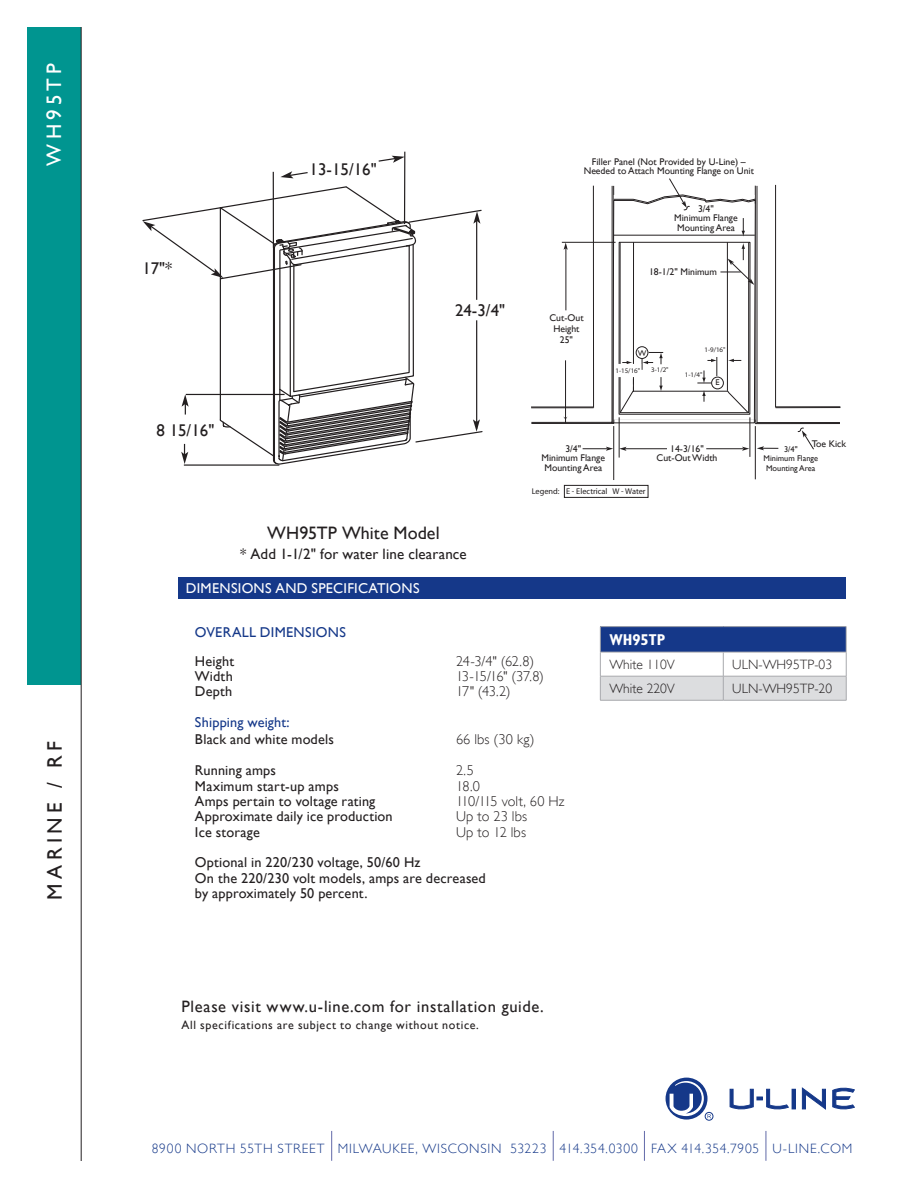
<style>
.page{position:relative;width:918px;height:1188px;background:#fff}
.page>*{position:absolute;margin:0;border:0;box-sizing:border-box;transform-origin:0 0}
.t1{font:21px "Gill Sans";letter-spacing:.205em;color:#231f20}
.t2{font:21px "Gill Sans";letter-spacing:.2em;color:#fff}
.t3{font:18px "Gill Sans";color:#231f20}
.t4{font:16.95px "Gill Sans";color:#231f20}
.t5{font:16.5px "Gill Sans";letter-spacing:.04em;color:#231f20}
.t6{font:700 condensed 15.75px "Gill Sans";color:#fff}
.t7{font:15px "Gill Sans";letter-spacing:.01em;color:#231f20}
.t8{font:14.25px/15.5px "Gill Sans";letter-spacing:.01em;color:#231f20}
.t9{font:300 14.25px "Gill Sans";letter-spacing:.005em;color:#231f20}
.t10{font:14.25px "Gill Sans";letter-spacing:.015em;color:#153889}
.t11{font:14.25px "Gill Sans";letter-spacing:.02em;color:#fff}
.t12{font:300 13.5px "Gill Sans";letter-spacing:.055em;color:#153889}
.t13{font:300 13.5px "Gill Sans";color:#231f20}
.t14{font:12px "Gill Sans";letter-spacing:.05em;color:#231f20}
.t15{font:9.75px/9.8px "Gill Sans";color:#231f20;text-align:center}
.t16{font:8.25px/9.8px "Gill Sans";color:#231f20;text-align:center}
.t17{font:8.25px "Myriad";color:#231f20}
.t18{font:6.9px "Myriad";color:#231f20}
</style>
<div class="page">
<svg style="left:564px;top:243px;width:4px;height:7px"></svg>
<hr style="left:566px;top:247px;width:1px;height:63px;background:#231f20">
<hr style="left:757px;top:422px;width:83px;height:1px;background:#231f20">
<hr style="left:531px;top:422px;width:81px;height:1px;background:#231f20">
<hr style="left:593px;top:186px;width:1px;height:221px;background:#231f20">
<hr style="left:755px;top:423px;width:85px;height:1px;background:#231f20">
<hr style="left:531px;top:423px;width:83px;height:1px;background:#231f20">
<hr style="left:776px;top:407px;width:64px;height:1px;background:#231f20">
<hr style="left:531px;top:407px;width:63px;height:1px;background:#231f20">
<hr style="left:776px;top:406px;width:64px;height:1px;background:#231f20">
<hr style="left:775px;top:185px;width:1px;height:222px;background:#231f20">
<hr style="left:624px;top:448px;width:43px;height:1px;background:#231f20">
<hr style="left:706px;top:448px;width:37px;height:1px;background:#231f20">
<svg style="left:742px;top:447px;width:7px;height:4px"></svg>
<svg style="left:583px;top:447px;width:30px;height:4px"></svg>
<svg style="left:620px;top:447px;width:7px;height:4px"></svg>
<hr style="left:750px;top:417px;width:1px;height:40px;background:#231f20">
<hr style="left:755px;top:426px;width:1px;height:53px;background:#231f20">
<hr style="left:619px;top:417px;width:1px;height:41px;background:#231f20">
<hr style="left:613px;top:426px;width:1px;height:54px;background:#231f20">
<svg style="left:797px;top:428px;width:17px;height:22px"></svg>
<hr style="left:562px;top:242px;width:54px;height:1px;background:#231f20">
<hr style="left:565px;top:360px;width:1px;height:63px;background:#231f20">
<svg style="left:757px;top:446px;width:21px;height:4px"></svg>
<svg style="left:611px;top:178px;width:147px;height:246px"></svg>
<div style="left:564px;top:485px;width:84px;height:13px;border:1px solid #231f20"></div>
<div style="left:178px;top:577px;width:668px;height:21px;background:#153889"></div>
<hr style="left:331px;top:1131px;width:1px;height:30px;background:#6169a8">
<hr style="left:553px;top:1131px;width:1px;height:30px;background:#6169a8">
<hr style="left:644px;top:1131px;width:1px;height:30px;background:#6169a8">
<hr style="left:766px;top:1131px;width:1px;height:30px;background:#6169a8">
<div style="left:27px;top:27px;width:54px;height:657px;background:#009590"></div>
<hr style="left:81px;top:27px;width:1px;height:1134px;background:#231f20">
<div style="left:792px;top:1089px;width:4px;height:20px;border:1px solid #153889"></div>
<svg style="left:802px;top:1088px;width:24px;height:21px"></svg>
<svg style="left:833px;top:1087px;width:22px;height:23px"></svg>
<svg style="left:730px;top:1089px;width:59px;height:21px"></svg>
<svg style="left:666px;top:1078px;width:45px;height:42px"></svg>
<div style="left:705px;top:1112px;width:8px;height:9px;border:1px solid #153889;border-radius:50%"></div>
<hr style="left:273px;top:172px;width:1px;height:76px;background:#231f20">
<hr style="left:404px;top:152px;width:1px;height:72px;background:#231f20">
<svg style="left:378px;top:156px;width:27px;height:7px"></svg>
<svg style="left:280px;top:171px;width:28px;height:7px"></svg>
<svg style="left:417px;top:209px;width:66px;height:234px"></svg>
<hr style="left:184px;top:464px;width:95px;height:2px;background:#231f20">
<svg style="left:142px;top:185px;width:275px;height:280px"></svg>
<hr style="left:600px;top:626px;width:123px;height:1px;background:#a8a9ad">
<hr style="left:723px;top:626px;width:123px;height:1px;background:#a8a9ad">
<svg style="left:600px;top:627px;width:247px;height:73px"></svg>
<hr style="left:600px;top:700px;width:123px;height:1px;background:#a8a9ad">
<hr style="left:723px;top:700px;width:123px;height:1px;background:#a8a9ad">
<h1 class="t2" style="left:42px;top:166px;width:104px;rotate:-90deg">WH95TP</h1>
<h1 class="t1" style="left:43px;top:900px;width:160px;rotate:-90deg">MARINE / RF</h1>
<p class="t4" style="left:142px;top:259px;width:32px">17"*</p>
<p class="t4" style="left:310px;top:159px;width:69px">13-15/16"</p>
<p class="t4" style="left:455px;top:300px;width:52px">24-3/4"</p>
<p class="t4" style="left:157px;top:420px;width:59px">8 15/16"</p>
<p class="t3" style="left:267px;top:522px;width:174px">WH95TP White Model</p>
<p class="t7" style="left:240px;top:545px;width:228px">* Add 1-1/2" for water line clearance</p>
<p class="t11" style="left:186px;top:580px;width:235px">DIMENSIONS AND SPECIFICATIONS</p>
<p class="t15" style="left:584px;top:156px;width:172px">Filler Panel (Not Provided by U-Line) –<br>Needed to Attach Mounting Flange on Unit</p>
<p class="t15" style="left:674px;top:203px;width:65px">3/4"<br>Minimum Flange<br>Mounting Area</p>
<p class="t15" style="left:549px;top:312px;width:36px;line-height:11.1px">Cut-Out<br>Height<br>25"</p>
<p class="t15" style="left:649px;top:266px;width:69px">18-1/2" Minimum</p>
<p class="t16" style="left:638px;top:348px;width:10px">W</p>
<p class="t18" style="left:704px;top:346px;width:23px">1-9/16"</p>
<p class="t18" style="left:616px;top:367px;width:26px">1-15/16"</p>
<p class="t18" style="left:651px;top:367px;width:19px">3-1/2"</p>
<p class="t18" style="left:685px;top:371px;width:19px">1-1/4"</p>
<p class="t16" style="left:715px;top:378px;width:6px">E</p>
<p class="t15" style="left:542px;top:443px;width:65px">3/4"<br>Minimum Flange<br>Mounting Area</p>
<p class="t17" style="left:532px;top:487px;width:115px">Legend: E - Electrical W - Water</p>
<p class="t15" style="left:657px;top:443px;width:62px">14-3/16"<br>Cut-Out Width</p>
<p class="t15" style="left:812px;top:439px;width:36px">Toe Kick</p>
<p class="t16" style="left:764px;top:444px;width:56px">3/4"<br>Minimum Flange<br>Mounting Area</p>
<p class="t10" style="left:195px;top:624px;width:152px">OVERALL DIMENSIONS</p>
<p class="t8" style="left:195px;top:653px;width:41px">Height</p>
<p class="t9" style="left:456px;top:653px;width:80px">24-3/4" (62.8)</p>
<p class="t8" style="left:195px;top:668px;width:39px">Width</p>
<p class="t9" style="left:456px;top:668px;width:90px">13-15/16" (37.8)</p>
<p class="t8" style="left:195px;top:684px;width:39px">Depth</p>
<p class="t9" style="left:456px;top:684px;width:56px">17" (43.2)</p>
<p class="t10" style="left:195px;top:714px;width:96px">Shipping weight:</p>
<p class="t8" style="left:195px;top:732px;width:140px">Black and white models</p>
<p class="t9" style="left:456px;top:732px;width:80px">66 lbs (30 kg)</p>
<p class="t8" style="left:195px;top:763px;width:83px">Running amps</p>
<p class="t9" style="left:456px;top:762px;width:19px">2.5</p>
<p class="t8" style="left:195px;top:778px;width:145px">Maximum start-up amps</p>
<p class="t9" style="left:456px;top:778px;width:26px">18.0</p>
<p class="t8" style="left:195px;top:793px;width:182px">Amps pertain to voltage rating</p>
<p class="t9" style="left:456px;top:793px;width:110px">110/115 volt, 60 Hz</p>
<p class="t8" style="left:195px;top:809px;width:199px">Approximate daily ice production</p>
<p class="t9" style="left:456px;top:808px;width:73px">Up to 23 lbs</p>
<p class="t8" style="left:195px;top:824px;width:66px">Ice storage</p>
<p class="t9" style="left:456px;top:824px;width:72px">Up to 12 lbs</p>
<p class="t8" style="left:195px;top:855px;width:292px">Optional in 220/230 voltage, 50/60 Hz<br>On the 220/230 volt models, amps are decreased by approximately 50 percent.</p>
<p class="t5" style="left:182px;top:997px;width:364px">Please visit www.u-line.com for installation guide.</p>
<p class="t14" style="left:182px;top:1018px;width:299px">All specifications are subject to change without notice.</p>
<p class="t6" style="left:609px;top:631px;width:57px">WH95TP</p>
<p class="t13" style="left:609px;top:657px;width:67px">White 110V</p>
<p class="t13" style="left:732px;top:657px;width:101px">ULN-WH95TP-03</p>
<p class="t13" style="left:609px;top:681px;width:67px">White 220V</p>
<p class="t13" style="left:732px;top:681px;width:101px">ULN-WH95TP-20</p>
<p class="t12" style="left:152px;top:1141px;width:702px">8900 NORTH 55TH STREET MILWAUKEE, WISCONSIN 53223 414.354.0300 FAX 414.354.7905 U-LINE.COM</p>
</div>
